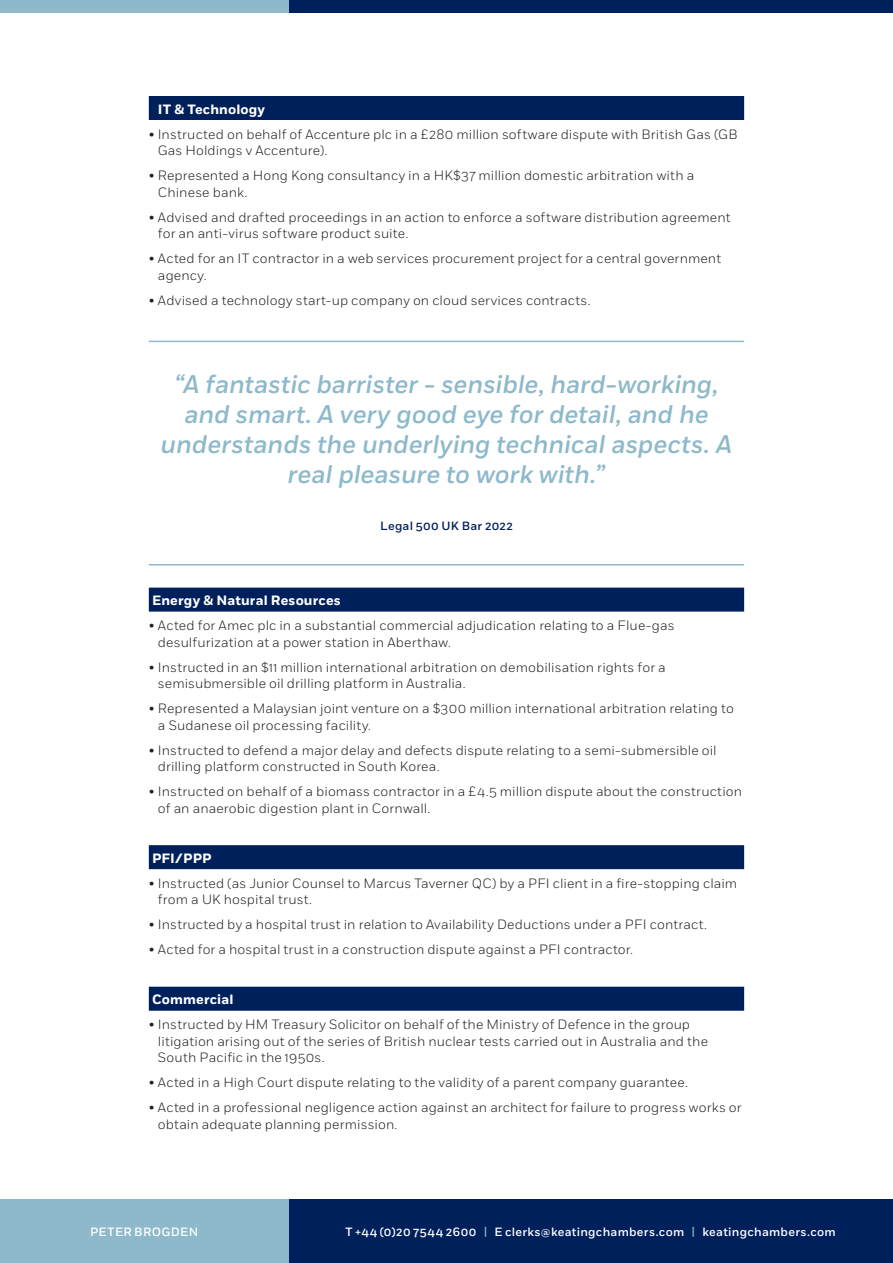
<style>
.page{position:relative;width:893px;height:1263px;background:#fff}
.page>*{position:absolute;margin:0;border:0;box-sizing:border-box;transform-origin:0 0}
.t1{font:italic 500 25.5px/30px "Fort";letter-spacing:-.005em;color:#8db9ca;text-align:center}
.t2{font:300 13.5px/16.5px "Fort";letter-spacing:.01em;color:#231f20}
.t3{font:700 13.5px "Fort";letter-spacing:.01em;color:#fff}
.t4{font:500 12px "Fort";letter-spacing:.025em;color:#fff}
.t5{font:500 12px "Fort";letter-spacing:.025em;color:#00205b}
.s1{color:#8db9ca}
</style>
<div class="page">
<div style="left:288px;top:1199px;width:605px;height:64px;background:#00205b"></div>
<div style="left:0;top:1199px;width:288px;height:64px;background:#8db9ca"></div>
<div style="left:289px;top:0;width:604px;height:13px;background:#00205b"></div>
<div style="left:0;top:0;width:289px;height:13px;background:#8db9ca"></div>
<div style="left:149px;top:96px;width:595px;height:24px;background:#00205b"></div>
<hr style="left:149px;top:341px;width:595px;height:1px;background:#8db9ca">
<hr style="left:149px;top:564px;width:595px;height:1px;background:#8db9ca">
<div style="left:149px;top:588px;width:595px;height:24px;background:#00205b"></div>
<div style="left:149px;top:845px;width:595px;height:24px;background:#00205b"></div>
<div style="left:149px;top:987px;width:595px;height:24px;background:#00205b"></div>
<p class="t3" style="left:158px;top:101px;width:109px">IT &amp; Technology</p>
<p class="t2" style="left:158px;top:126px;width:581px;text-indent:-9px">• Instructed on behalf of Accenture plc in a £280 million software dispute with British Gas (GB<br>Gas Holdings v Accenture).</p>
<p class="t2" style="left:158px;top:167px;width:538px;text-indent:-9px">• Represented a Hong Kong consultancy in a HK$37 million domestic arbitration with a<br>Chinese bank.</p>
<p class="t2" style="left:158px;top:209px;width:574px;text-indent:-9px">• Advised and drafted proceedings in an action to enforce a software distribution agreement for an anti-virus software product suite.</p>
<p class="t2" style="left:158px;top:250px;width:565px;text-indent:-9px">• Acted for an IT contractor in a web services procurement project for a central government agency.</p>
<p class="t2" style="left:149px;top:292px;width:443px">• Advised a technology start-up company on cloud services contracts.</p>
<p class="t1" style="left:161px;top:370px;width:573px">“A fantastic barrister - sensible, hard-working, and smart. A very good eye for detail, and he understands the underlying technical aspects. A real pleasure to work with.”</p>
<p class="t5" style="left:380px;top:519px;width:134px">Legal 500 UK Bar 2022</p>
<p class="t3" style="left:152px;top:592px;width:190px">Energy &amp; Natural Resources</p>
<p class="t2" style="left:158px;top:617px;width:518px;text-indent:-9px">• Acted for Amec plc in a substantial commercial adjudication relating to a Flue-gas desulfurization at a power station in Aberthaw.</p>
<p class="t2" style="left:158px;top:659px;width:509px;text-indent:-9px">• Instructed in an $11 million international arbitration on demobilisation rights for a semisubmersible oil drilling platform in Australia.</p>
<p class="t2" style="left:158px;top:700px;width:577px;text-indent:-9px">• Represented a Malaysian joint venture on a $300 million international arbitration relating to a Sudanese oil processing facility.</p>
<p class="t2" style="left:158px;top:742px;width:560px;text-indent:-9px">• Instructed to defend a major delay and defects dispute relating to a semi-submersible oil drilling platform constructed in South Korea.</p>
<p class="t2" style="left:158px;top:783px;width:586px;text-indent:-9px">• Instructed on behalf of a biomass contractor in a £4.5 million dispute about the construction of an anaerobic digestion plant in Cornwall.</p>
<p class="t3" style="left:152px;top:850px;width:61px">PFI/PPP</p>
<p class="t2" style="left:158px;top:875px;width:581px;text-indent:-9px">• Instructed (as Junior Counsel to Marcus Taverner QC) by a PFI client in a fire-stopping claim from a UK hospital trust.</p>
<p class="t2" style="left:149px;top:916px;width:560px">• Instructed by a hospital trust in relation to Availability Deductions under a PFI contract.</p>
<p class="t2" style="left:149px;top:941px;width:486px">• Acted for a hospital trust in a construction dispute against a PFI contractor.</p>
<p class="t3" style="left:152px;top:991px;width:83px">Commercial</p>
<p class="t2" style="left:158px;top:1016px;width:552px;text-indent:-9px">• Instructed by HM Treasury Solicitor on behalf of the Ministry of Defence in the group litigation arising out of the series of British nuclear tests carried out in Australia and the<br>South Pacific in the 1950s.</p>
<p class="t2" style="left:149px;top:1074px;width:541px">• Acted in a High Court dispute relating to the validity of a parent company guarantee.</p>
<p class="t2" style="left:158px;top:1099px;width:585px;text-indent:-9px">• Acted in a professional negligence action against an architect for failure to progress works or obtain adequate planning permission.</p>
<p class="t4" style="left:90px;top:1224px;width:110px">PETER BROGDEN</p>
<p class="t4" style="left:345px;top:1224px;width:492px">T +44 (0)20 7544 2600 <span class="s1">|</span> E clerks@keatingchambers.com <span class="s1">|</span> keatingchambers.com</p>
</div>
